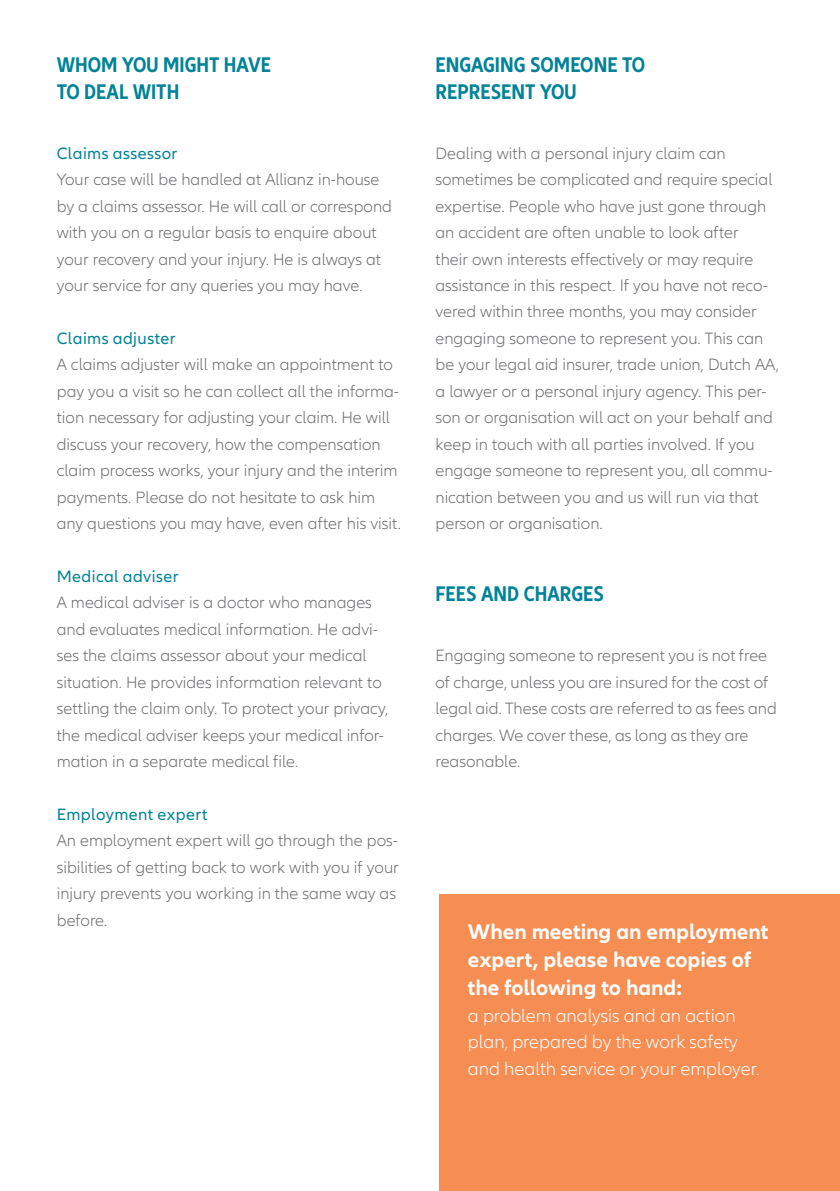
<style>
.page{position:relative;width:840px;height:1191px;background:#fff}
.page>*{position:absolute;margin:0;border:0;box-sizing:border-box;transform-origin:0 0}
.Subheadline_Text{font:700 condensed 22px "Allianz Neo";color:#008398}
.Glance_title_11_14_A{font:700 22px "Allianz Neo";color:#fff}
.Glance_copy_9_5_13_2{font:300 19px/26.6px "Allianz Neo";color:#fff}
.Body_Style{font:300 17px/26.4px "Allianz Neo";color:#6c6d70}
.Subheadline_Text-2{font:300 17px/26.4px "Allianz Neo";color:#6c6d70}
.Subject_Line_P287_Le{font:17px "Allianz Neo";letter-spacing:.025em;color:#008398}
</style>
<div class="page">
<div style="left:439px;top:894px;width:400px;height:297px;background:#f68e53"></div>
<p class="Subheadline_Text" style="left:57px;top:52px;width:216px">WHOM YOU MIGHT HAVE</p>
<p class="Subheadline_Text" style="left:57px;top:78px;width:124px">TO DEAL WITH</p>
<p class="Subject_Line_P287_Le" style="left:57px;top:143px;width:122px">Claims assessor</p>
<p class="Body_Style" style="left:57px;top:167px;width:336px">Your case will be handled at Allianz in-house by a claims assessor. He will call or correspond with you on a regular basis to enquire about your recovery and your injury. He is always at your service for any queries you may have.</p>
<p class="Subject_Line_P287_Le" style="left:57px;top:328px;width:120px">Claims adjuster</p>
<p class="Body_Style" style="left:57px;top:352px;width:345px">A claims adjuster will make an appointment to pay you a visit so he can collect all the informa&shy;tion necessary for adjusting your claim. He will discuss your recovery, how the compensation claim process works, your injury and the interim payments. Please do not hesitate to ask him any questions you may have, even after his visit.</p>
<p class="Subject_Line_P287_Le" style="left:57px;top:566px;width:123px">Medical adviser</p>
<p class="Body_Style" style="left:57px;top:590px;width:333px">A medical adviser is a doctor who manages and evaluates medical information. He advi&shy;ses the claims assessor about your medical situation. He provides information relevant to settling the claim only. To protect your privacy, the medical adviser keeps your medical infor&shy;mation in a separate medical file.</p>
<p class="Subject_Line_P287_Le" style="left:57px;top:804px;width:152px">Employment expert</p>
<p class="Body_Style" style="left:57px;top:828px;width:343px">An employment expert will go through the pos&shy;sibilities of getting back to work with you if your injury prevents you working in the same way as before.</p>
<p class="Subheadline_Text" style="left:435px;top:52px;width:211px">ENGAGING SOMEONE TO</p>
<p class="Subheadline_Text" style="left:435px;top:78px;width:142px">REPRESENT YOU</p>
<p class="Body_Style" style="left:435px;top:140px;width:345px">Dealing with a personal injury claim can sometimes be complicated and require special expertise. People who have just gone through an accident are often unable to look after<br>their own interests effectively or may require assistance in this respect. If you have not reco&shy;vered within three months, you may consider engaging someone to represent you. This can be your legal aid insurer, trade union, Dutch AA, a lawyer or a personal injury agency. This per&shy;son or organisation will act on your behalf and keep in touch with all parties involved. If you engage someone to represent you, all commu&shy;nication between you and us will run via that person or organisation.</p>
<p class="Subheadline_Text" style="left:435px;top:581px;width:170px">FEES AND CHARGES</p>
<p class="Subheadline_Text-2" style="left:435px;top:643px;width:343px">Engaging someone to represent you is not free of charge, unless you are insured for the cost of legal aid. These costs are referred to as fees and charges. We cover these, as long as they are reasonable.</p>
<p class="Glance_title_11_14_A" style="left:467px;top:919px;width:302px">When meeting an employment</p>
<p class="Glance_title_11_14_A" style="left:467px;top:947px;width:285px">expert, please have copies of</p>
<p class="Glance_title_11_14_A" style="left:467px;top:975px;width:215px">the following to hand:</p>
<p class="Glance_copy_9_5_13_2" style="left:467px;top:1002px;width:293px">a problem analysis and an action plan, prepared by the work safety and health service or your employer.</p>
</div>
